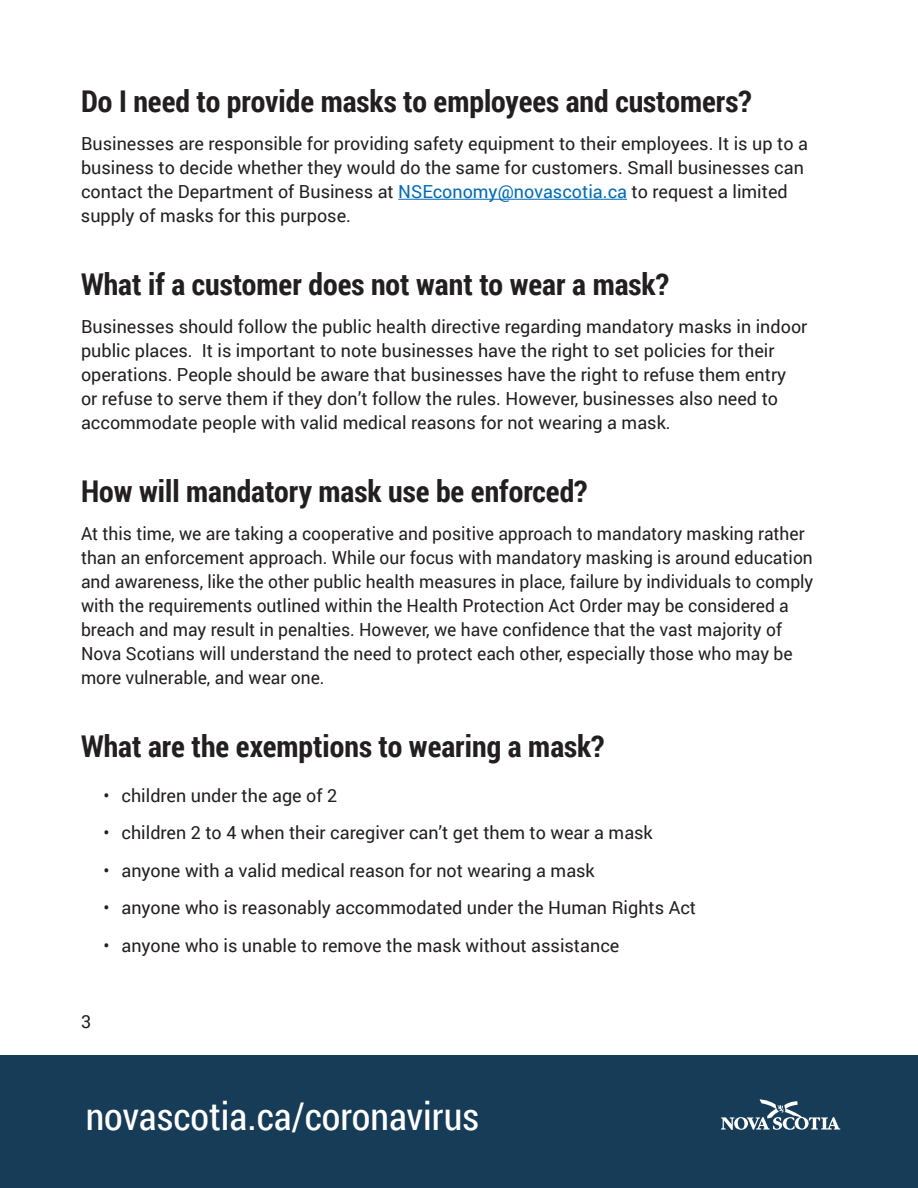
<style>
.page{position:relative;width:918px;height:1188px;background:#fff}
.page>*{position:absolute;margin:0;border:0;box-sizing:border-box;transform-origin:0 0}
.t1{font:38.25px "Roboto Condensed";color:#fff}
.t2{font:700 30px "Roboto Condensed";color:#231f20}
.t3{font:18px/24px "Roboto";color:#231f20}
.s1{color:#006bb6}
</style>
<div class="page">
<div style="left:0;top:1055px;width:918px;height:133px;background:#163c57"></div>
<svg style="left:721px;top:1099px;width:119px;height:31px"></svg>
<hr style="left:398px;top:199px;width:229px;height:1px;background:#006bb6">
<h2 class="t2" style="left:81px;top:81px;width:672px">Do I need to provide masks to employees and customers?</h2>
<p class="t3" style="left:81px;top:131px;width:729px">Businesses are responsible for providing safety equipment to their employees. It is up to a business to decide whether they would do the same for customers. Small businesses can contact the Department of Business at <span class="s1">NSEconomy@novascotia.ca</span> to request a limited supply of masks for this purpose.</p>
<h2 class="t2" style="left:81px;top:264px;width:589px">What if a customer does not want to wear a mask?</h2>
<p class="t3" style="left:81px;top:314px;width:728px">Businesses should follow the public health directive regarding mandatory masks in indoor public places. It is important to note businesses have the right to set policies for their operations. People should be aware that businesses have the right to refuse them entry<br>or refuse to serve them if they don’t follow the rules. However, businesses also need to accommodate people with valid medical reasons for not wearing a mask.</p>
<h2 class="t2" style="left:81px;top:471px;width:508px">How will mandatory mask use be enforced?</h2>
<p class="t3" style="left:81px;top:521px;width:734px">At this time, we are taking a cooperative and positive approach to mandatory masking rather than an enforcement approach. While our focus with mandatory masking is around education and awareness, like the other public health measures in place, failure by individuals to comply with the requirements outlined within the Health Protection Act Order may be considered a breach and may result in penalties. However, we have confidence that the vast majority of Nova Scotians will understand the need to protect each other, especially those who may be more vulnerable, and wear one.</p>
<h2 class="t2" style="left:81px;top:726px;width:525px">What are the exemptions to wearing a mask?</h2>
<p class="t3" style="left:104px;top:783px;width:235px">• children under the age of 2</p>
<p class="t3" style="left:104px;top:820px;width:551px">• children 2 to 4 when their caregiver can’t get them to wear a mask</p>
<p class="t3" style="left:104px;top:858px;width:493px">• anyone with a valid medical reason for not wearing a mask</p>
<p class="t3" style="left:104px;top:895px;width:594px">• anyone who is reasonably accommodated under the Human Rights Act</p>
<p class="t3" style="left:104px;top:933px;width:517px">• anyone who is unable to remove the mask without assistance</p>
<p class="t3" style="left:81px;top:1008px;width:12px">3</p>
<h1 class="t1" style="left:86px;top:1090px;width:395px">novascotia.ca/coronavirus</h1>
</div>
